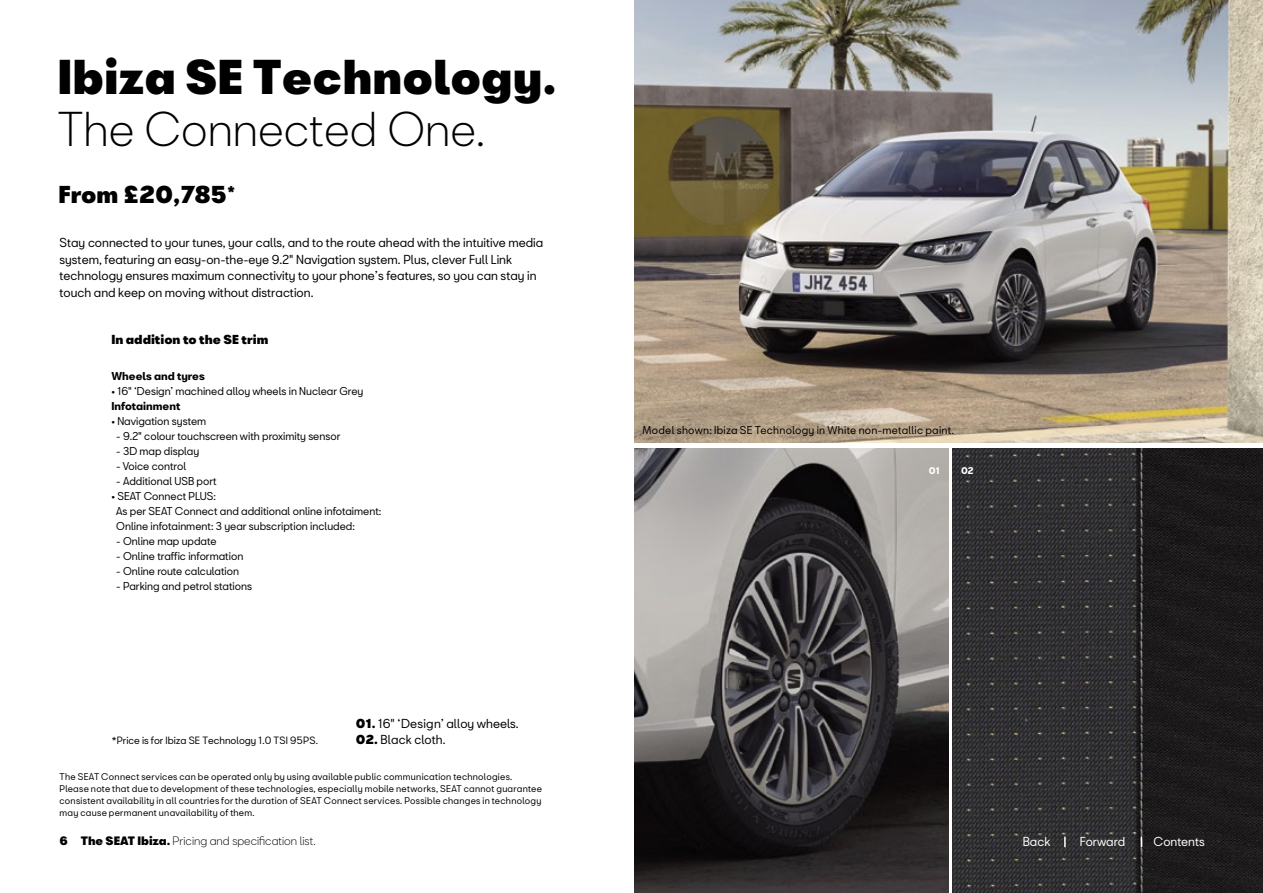
<style>
.page{position:relative;width:1263px;height:893px;background:#fff}
.page>*{position:absolute;margin:0;border:0;box-sizing:border-box;transform-origin:0 0}
.t1{font:900 45px "Seat Bcn";color:#000}
.t2{font:300 45px "Seat Bcn";color:#000}
.t3{font:900 22.5px "Seat Bcn";color:#000}
.t4{font:12px/16.5px "Seat Bcn";color:#000}
.t5{font:900 12px "Seat Bcn";color:#000}
.t6{font:12px "Seat Bcn";color:#fff}
.t7{font:300 11.25px "Seat Bcn";color:#000}
.t8{font:10.5px/15px "Seat Bcn";color:#000}
.t9{font:10.5px "Seat Bcn";letter-spacing:.025em;color:#000}
.t10{font:700 10.5px "Seat Bcn";color:#000}
.t11{font:9.75px "Seat Bcn";color:#000}
.t12{font:9px/12px "Seat Bcn";letter-spacing:.03em;color:#000}
.t13{font:700 9px "Seat Bcn";color:#fff}
.s1{font-weight:900}
</style>
<div class="page">
<img style="left:634px;top:0;width:629px;height:442px">
<img style="left:634px;top:449px;width:314px;height:444px">
<img style="left:952px;top:449px;width:311px;height:444px">
<svg style="left:1064px;top:837px;width:2px;height:10px"></svg>
<h1 class="t1" style="left:57px;top:36px;width:501px">Ibiza SE Technology.</h1>
<h1 class="t2" style="left:57px;top:90px;width:429px">The Connected One.</h1>
<h2 class="t3" style="left:58px;top:174px;width:179px">From £20,785<sup>*</sup></h2>
<p class="t4" style="left:60px;top:233px;width:485px">Stay connected to your tunes, your calls, and to the route ahead with the intuitive media system, featuring an easy-on-the-eye 9.2" Navigation system. Plus, clever Full Link technology ensures maximum connectivity to your phone’s features, so you can stay in touch and keep on moving without distraction.</p>
<p class="t5" style="left:111px;top:329px;width:158px">In addition to the SE trim</p>
<p class="t10" style="left:111px;top:367px;width:95px">Wheels and tyres</p>
<p class="t8" style="left:111px;top:382px;width:253px">• 16" ‘Design’ machined alloy wheels in Nuclear Grey</p>
<p class="t10" style="left:111px;top:397px;width:70px">Infotainment</p>
<p class="t8" style="left:111px;top:412px;width:96px">• Navigation system</p>
<p class="t8" style="left:116px;top:427px;width:226px">- 9.2" colour touchscreen with proximity sensor</p>
<p class="t8" style="left:116px;top:442px;width:84px">- 3D map display</p>
<p class="t8" style="left:116px;top:457px;width:71px">- Voice control</p>
<p class="t8" style="left:116px;top:472px;width:102px">- Additional USB port</p>
<p class="t8" style="left:116px;top:487px;width:267px;text-indent:-5px">• SEAT Connect PLUS:<br>As per SEAT Connect and additional online infotaiment:<br>Online infotainment: 3 year subscription included:</p>
<p class="t8" style="left:116px;top:532px;width:102px">- Online map update</p>
<p class="t8" style="left:116px;top:547px;width:129px">- Online traffic information</p>
<p class="t8" style="left:116px;top:562px;width:124px">- Online route calculation</p>
<p class="t8" style="left:116px;top:577px;width:137px">- Parking and petrol stations</p>
<p class="t4" style="left:356px;top:713px;width:164px"><span class="s1">01.</span> 16" ‘Design’ alloy wheels.</p>
<p class="t11" style="left:111px;top:732px;width:208px">*Price is for Ibiza SE Technology 1.0 TSI 95PS.</p>
<p class="t4" style="left:356px;top:730px;width:91px"><span class="s1">02.</span> Black cloth.</p>
<p class="t12" style="left:60px;top:769px;width:484px">The SEAT Connect services can be operated only by using available public communication technologies.<br>Please note that due to development of these technologies, especially mobile networks, SEAT cannot guarantee consistent availability in all countries for the duration of SEAT Connect services. Possible changes in technology may cause permanent unavailability of them.</p>
<p class="t7" style="left:60px;top:831px;width:258px"><span class="s1">6 The SEAT Ibiza.</span> Pricing and specification list.</p>
<p class="t9" style="left:643px;top:421px;width:313px">Model shown: Ibiza SE Technology in White non-metallic paint.</p>
<p class="t13" style="left:929px;top:463px;width:13px">01</p>
<p class="t13" style="left:961px;top:463px;width:14px">02</p>
<p class="t6" style="left:1023px;top:831px;width:29px">Back</p>
<p class="t6" style="left:1080px;top:831px;width:47px">Forward</p>
<p class="t6" style="left:1153px;top:831px;width:53px">Contents</p>
</div>
